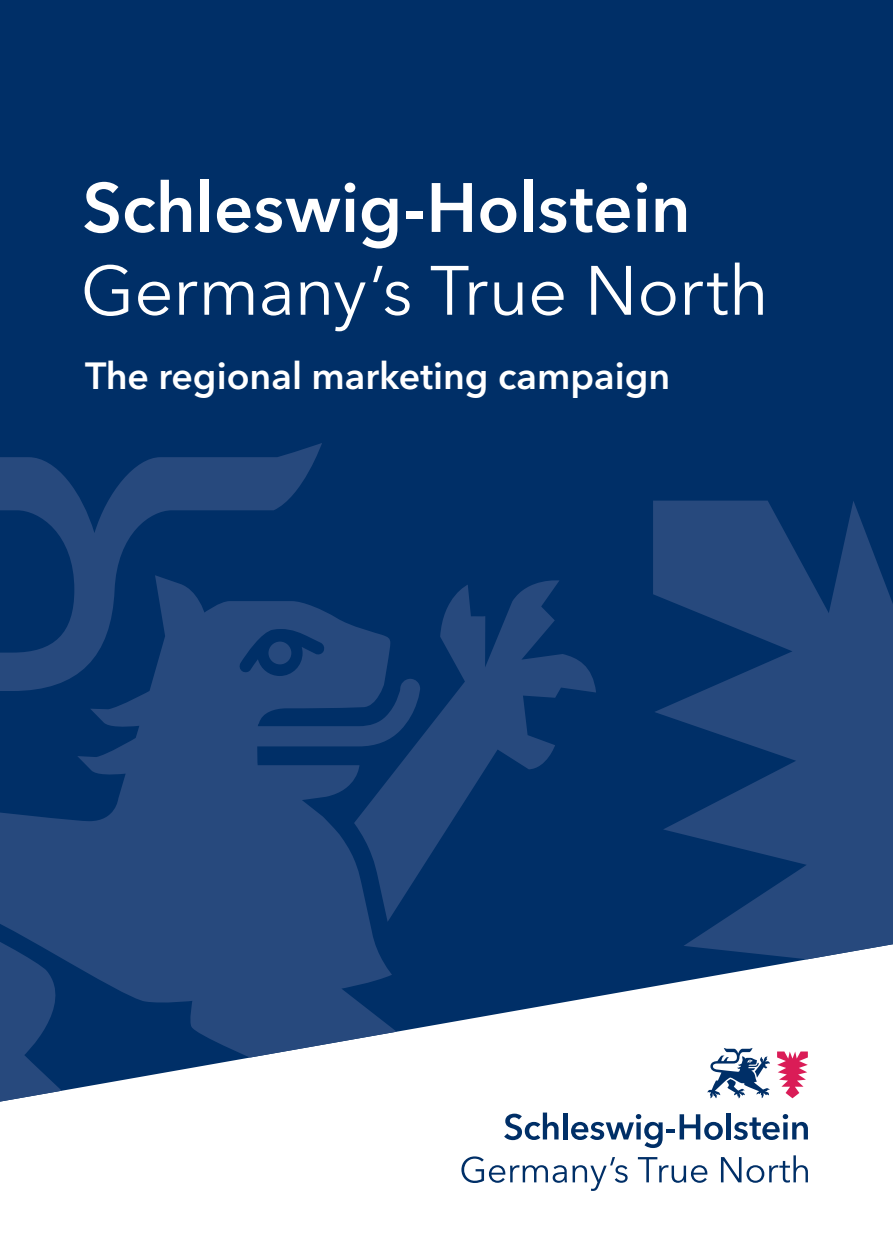
<style>
.page{position:relative;width:893px;height:1259px;background:#fff}
.page>*{position:absolute;margin:0;border:0;box-sizing:border-box;transform-origin:0 0}
.t1{font:600 69px "Avenir Next LT Pro";letter-spacing:-.005em;color:#fff}
.t2{font:69px "Avenir Next LT Pro";letter-spacing:-.01em;color:#fff}
.t3{font:600 37.5px "Avenir Next LT Pro";color:#fff}
</style>
<div class="page">
<div style="left:0;top:0;width:893px;height:1099px;background:#002f67"></div>
<svg style="left:653px;top:500px;width:240px;height:459px;background:#1b4176"></svg>
<svg style="left:0;top:443px;width:596px;height:658px;background:#254a7c"></svg>
<div style="left:268px;top:641px;width:23px;height:23px;background:#27497d;border-radius:50%"></div>
<svg style="left:777px;top:1051px;width:31px;height:47px"></svg>
<svg style="left:707px;top:1048px;width:63px;height:50px"></svg>
<svg style="left:504px;top:1112px;width:55px;height:28px"></svg>
<hr style="left:563px;top:1112px;width:4px;height:27px;background:#002f67">
<svg style="left:571px;top:1114px;width:152px;height:34px"></svg>
<div style="left:726px;top:1112px;width:5px;height:27px;background:#002f67"></div>
<svg style="left:733px;top:1114px;width:75px;height:26px"></svg>
<svg style="left:461px;top:1156px;width:167px;height:35px"></svg>
<svg style="left:638px;top:1157px;width:69px;height:25px"></svg>
<svg style="left:721px;top:1155px;width:87px;height:27px"></svg>
<h1 class="t1" style="left:82px;top:166px;width:610px">Schleswig-Holstein</h1>
<h1 class="t2" style="left:81px;top:249px;width:689px">Germany’s True North</h1>
<p class="t3" style="left:85px;top:353px;width:587px">The regional marketing campaign</p>
</div>
